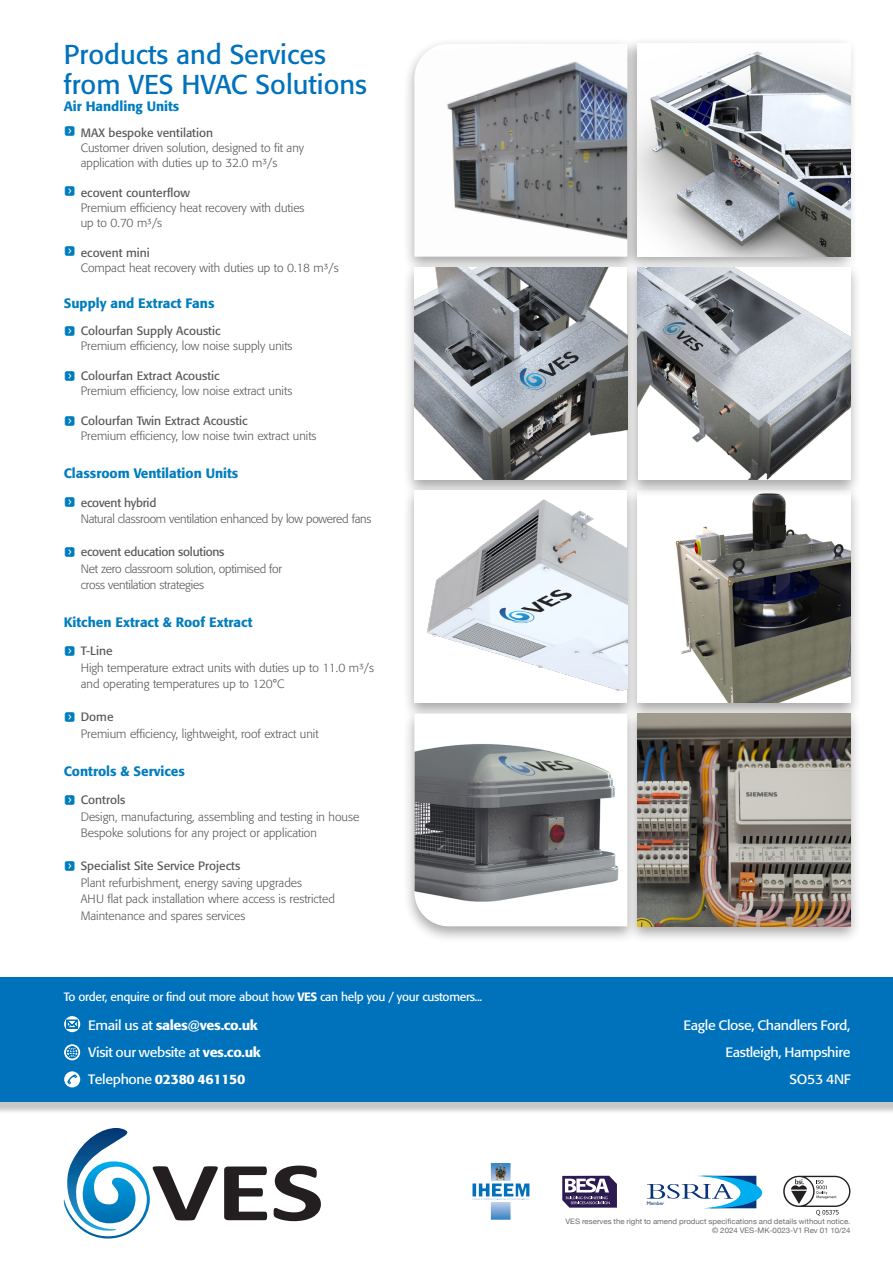
<style>
.page{position:relative;width:893px;height:1263px;background:#fff}
.page>*{position:absolute;margin:0;border:0;box-sizing:border-box;transform-origin:0 0}
.t1{font:27px/30px "Formata";color:#0072bc}
.t2{font:500 13.5px "Formata";color:#007dbe}
.t3{font:13.5px/27px "Formata";letter-spacing:-.025em;color:#fff;text-align:right;scale:1.05 1}
.t4{font:500 13.5px "Formata";letter-spacing:-.025em;color:#fff;scale:1.05 1}
.t5{font:300 12px/15px "Formata";color:#57585a}
.t6{font:300 12px/16.5px "Formata";letter-spacing:-.02em;color:#57585a}
.t7{font:12px "Formata";letter-spacing:-.025em;color:#fff}
.t8{font:7.5px/9px "Helvetica Neue";color:#6c6d70;text-align:right;scale:1.05 1}
.t9{font:5.25px "Gill Sans";letter-spacing:-.005em;color:#08347b}
.s1{font-family:"Button Bonus Rounded Negative";font-weight:400;color:#007dbe}
.s2{font-weight:400}
.s3{font-weight:500}
</style>
<div class="page">
<div style="left:626px;top:485px;width:235px;height:236px;background:#231f20;opacity:.4"></div>
<img style="left:638px;top:497px;width:212px;height:206px">
<div style="left:622px;top:36px;width:236px;height:236px;background:#231f20;opacity:.4"></div>
<img style="left:638px;top:44px;width:212px;height:212px">
<div style="left:402px;top:38px;width:236px;height:236px;background:#231f20;opacity:.4"></div>
<img style="left:415px;top:44px;width:212px;height:212px">
<div style="left:402px;top:261px;width:236px;height:236px;background:#231f20;opacity:.4"></div>
<img style="left:415px;top:267px;width:211px;height:213px">
<div style="left:402px;top:485px;width:236px;height:236px;background:#231f20;opacity:.4"></div>
<img style="left:415px;top:490px;width:212px;height:213px">
<div style="left:402px;top:708px;width:236px;height:236px;background:#231f20;opacity:.4"></div>
<img style="left:415px;top:716px;width:211px;height:210px">
<div style="left:626px;top:708px;width:235px;height:236px;background:#231f20;opacity:.4"></div>
<img style="left:638px;top:713px;width:212px;height:213px">
<div style="left:626px;top:261px;width:235px;height:236px;background:#231f20;opacity:.4"></div>
<img style="left:638px;top:267px;width:212px;height:213px">
<svg style="left:647px;top:1176px;width:115px;height:32px"></svg>
<svg style="left:562px;top:1176px;width:55px;height:31px"></svg>
<svg style="left:783px;top:1176px;width:67px;height:40px"></svg>
<img style="left:472px;top:1163px;width:57px;height:36px">
<svg style="left:224px;top:1166px;width:43px;height:54px"></svg>
<svg style="left:274px;top:1165px;width:47px;height:56px"></svg>
<svg style="left:63px;top:1128px;width:155px;height:110px"></svg>
<div style="left:0;top:981px;width:893px;height:133px;background:#231f20;opacity:.25"></div>
<div style="left:0;top:977px;width:893px;height:124px;background:#0072bc"></div>
<svg style="left:64px;top:1044px;width:16px;height:16px"></svg>
<svg style="left:66px;top:1046px;width:12px;height:12px"></svg>
<svg style="left:64px;top:1016px;width:16px;height:16px"></svg>
<svg style="left:67px;top:1020px;width:11px;height:8px"></svg>
<svg style="left:64px;top:1071px;width:16px;height:16px"></svg>
<svg style="left:67px;top:1074px;width:10px;height:10px"></svg>
<p class="t1" style="left:64px;top:39px;width:305px">Products and Services from VES HVAC Solutions</p>
<p class="t2" style="left:64px;top:98px;width:117px">Air Handling Units</p>
<p class="t5" style="left:81px;top:125px;width:225px;text-indent:-17px"><span class="s1">f</span> <span class="s2">MAX bespoke ventilation<br></span>Customer driven solution, designed to fit any application with duties up to 32.0 m³/s</p>
<p class="t5" style="left:81px;top:185px;width:225px;text-indent:-17px"><span class="s1">f</span> <span class="s2">ecovent counterflow<br></span>Premium efficiency heat recovery with duties up to 0.70 m³/s</p>
<p class="t5" style="left:81px;top:245px;width:260px;text-indent:-17px"><span class="s1">f</span> <span class="s2">ecovent mini<br></span>Compact heat recovery with duties up to 0.18 m³/s</p>
<p class="t2" style="left:64px;top:295px;width:152px">Supply and Extract Fans</p>
<p class="t5" style="left:81px;top:324px;width:213px;text-indent:-17px"><span class="s1">f</span> <span class="s2">Colourfan Supply Acoustic<br></span>Premium efficiency, low noise supply units</p>
<p class="t5" style="left:81px;top:369px;width:213px;text-indent:-17px"><span class="s1">f</span> <span class="s2">Colourfan Extract Acoustic<br></span>Premium efficiency, low noise extract units</p>
<p class="t5" style="left:81px;top:414px;width:237px;text-indent:-17px"><span class="s1">f</span> <span class="s2">Colourfan Twin Extract Acoustic<br></span>Premium efficiency, low noise twin extract units</p>
<p class="t2" style="left:64px;top:465px;width:176px">Classroom Ventilation Units</p>
<p class="t6" style="left:81px;top:494px;width:292px;text-indent:-17px"><span class="s1">f</span> <span class="s2">ecovent hybrid<br></span>Natural classroom ventilation enhanced by low powered fans</p>
<p class="t6" style="left:81px;top:544px;width:203px;text-indent:-17px"><span class="s1">f</span> <span class="s2">ecovent education solutions<br></span>Net zero classroom solution, optimised for cross ventilation strategies</p>
<p class="t2" style="left:64px;top:614px;width:190px">Kitchen Extract &amp; Roof Extract</p>
<p class="t5" style="left:81px;top:643px;width:295px;line-height:16.5px;text-indent:-17px"><span class="s1">f</span> <span class="s2">T-Line<br></span>High temperature extract units with duties up to 11.0 m³/s and operating temperatures up to 120°C</p>
<p class="t5" style="left:81px;top:709px;width:239px;line-height:16.5px;text-indent:-17px"><span class="s1">f</span> <span class="s2">Dome<br></span>Premium efficiency, lightweight, roof extract unit</p>
<p class="t2" style="left:64px;top:762px;width:123px">Controls &amp; Services</p>
<p class="t5" style="left:81px;top:792px;width:280px;line-height:16.5px;text-indent:-17px"><span class="s1">f</span> <span class="s2">Controls<br></span>Design, manufacturing, assembling and testing in house<br>Bespoke solutions for any project or application</p>
<p class="t5" style="left:81px;top:858px;width:256px;line-height:16.5px;text-indent:-17px"><span class="s1">f</span> <span class="s2">Specialist Site Service Projects<br></span>Plant refurbishment, energy saving upgrades<br>AHU flat pack installation where access is restricted Maintenance and spares services</p>
<p class="t7" style="left:64px;top:990px;width:420px">To order, enquire or find out more about how <span class="s3">VES</span> can help you / your customers...</p>
<p class="t4" style="left:88px;top:1017px;width:163px"><span class="s2">Email us at</span> sales@ves.co.uk</p>
<p class="t3" style="left:88px;top:1039px;width:166px">Visit our website at <span class="s3">ves.co.uk</span></p>
<p class="t4" style="left:88px;top:1071px;width:151px"><span class="s2">Telephone</span> 02380 461150</p>
<p class="t3" style="left:683px;top:1011px;width:160px">Eagle Close, Chandlers Ford,<br>Eastleigh, Hampshire</p>
<p class="t3" style="left:789px;top:1065px;width:60px">SO53 4NF</p>
<p class="t9" style="left:647px;top:1200px;width:19px">Member</p>
<p class="t8" style="left:565px;top:1218px;width:273px">VES reserves the right to amend product specifications and details without notice. © 2024 VES-MK-0023-V1 Rev 01 10/24</p>
</div>
